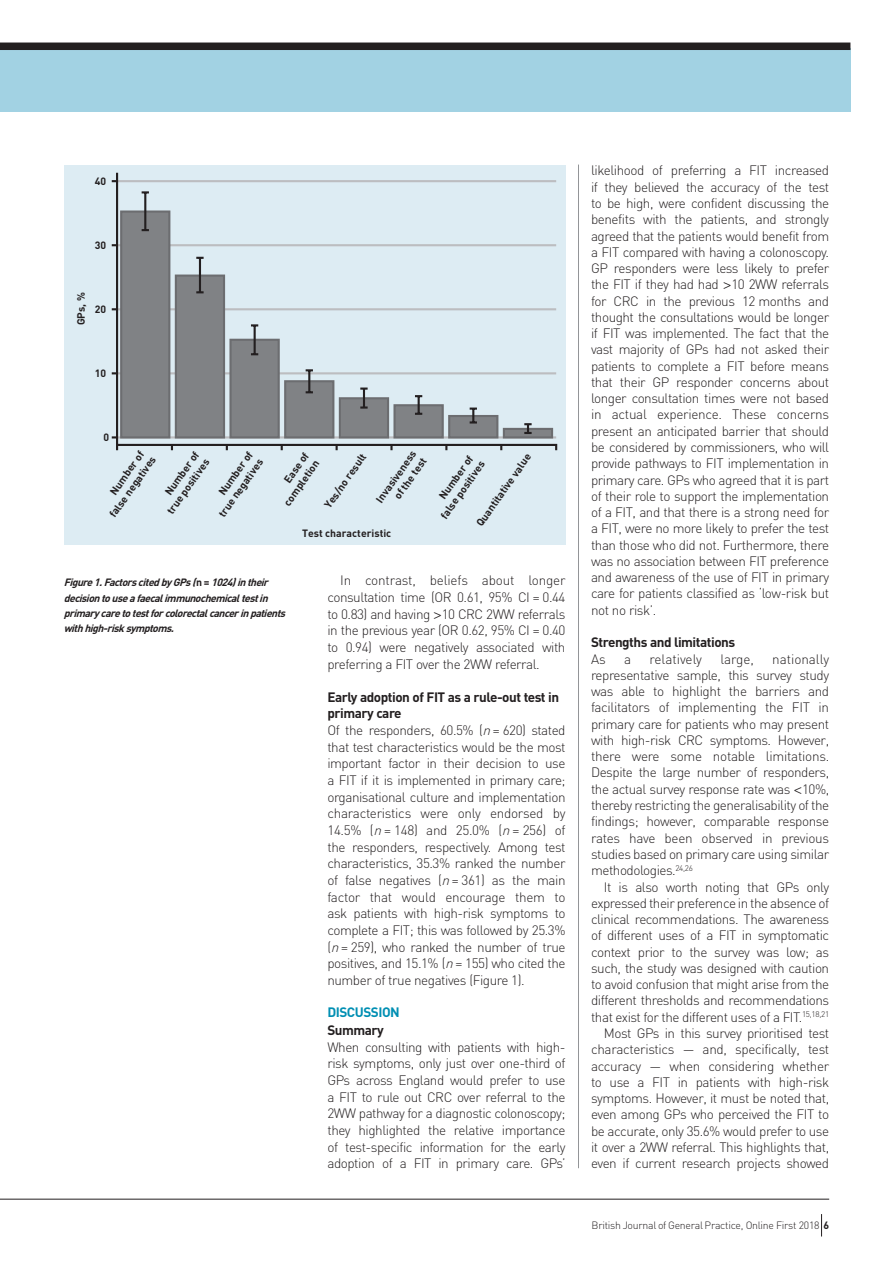
<style>
.page{position:relative;width:893px;height:1263px;background:#fff}
.page>*{position:absolute;margin:0;border:0;box-sizing:border-box;transform-origin:0 0}
.t1{font:300 13.5px/16.2px "DIN";letter-spacing:-.035em;color:#231f20;text-align:justify}
.t2{font:700 13.5px "DIN";letter-spacing:-.035em;color:#231f20}
.t3{font:700 13.5px "DIN";letter-spacing:-.035em;color:#008fb3}
.t4{font:300 13.5px "DIN";letter-spacing:-.005em;color:#231f20}
.t5{font:700 10.5px/12.6px "DIN";color:#231f20;text-align:right}
.t6{font:italic 700 10.5px/15px "DIN";color:#231f20}
.t7{font:300 10.5px "DIN";letter-spacing:-.025em;color:#231f20}
.s1{font-style:normal}
.s2{font-family:"Helvetica"}
.s3{font-weight:700}
.s4{font-style:italic}
</style>
<div class="page">
<div style="left:0;top:48px;width:850px;height:64px;background:#a2d2e3"></div>
<div style="left:0;top:43px;width:850px;height:7px;background:#231f20"></div>
<hr style="left:578px;top:165px;width:1px;height:1003px;background:#939598">
<div style="left:64px;top:165px;width:502px;height:380px;background:#ddecf3"></div>
<svg style="left:111px;top:172px;width:447px;height:279px"></svg>
<div style="left:120px;top:210px;width:50px;height:228px;background:#808285;border:2px solid #6c6d70"></div>
<svg style="left:142px;top:191px;width:7px;height:2px"></svg>
<svg style="left:142px;top:229px;width:7px;height:2px"></svg>
<hr style="left:144px;top:192px;width:2px;height:38px;background:#231f20">
<div style="left:175px;top:275px;width:50px;height:163px;background:#808285;border:2px solid #6c6d70"></div>
<svg style="left:196px;top:257px;width:8px;height:2px"></svg>
<svg style="left:196px;top:291px;width:8px;height:2px"></svg>
<hr style="left:199px;top:258px;width:2px;height:34px;background:#231f20">
<div style="left:229px;top:339px;width:51px;height:99px;background:#808285;border:2px solid #6c6d70"></div>
<svg style="left:251px;top:324px;width:7px;height:2px"></svg>
<svg style="left:251px;top:353px;width:7px;height:2px"></svg>
<hr style="left:254px;top:325px;width:2px;height:29px;background:#231f20">
<div style="left:284px;top:380px;width:50px;height:58px;background:#808285;border:2px solid #6c6d70"></div>
<svg style="left:306px;top:369px;width:7px;height:2px"></svg>
<svg style="left:306px;top:391px;width:7px;height:2px"></svg>
<hr style="left:308px;top:370px;width:2px;height:22px;background:#231f20">
<div style="left:339px;top:397px;width:50px;height:41px;background:#808285;border:2px solid #6c6d70"></div>
<svg style="left:360px;top:387px;width:8px;height:22px"></svg>
<div style="left:393px;top:404px;width:51px;height:34px;background:#808285;border:2px solid #6c6d70"></div>
<svg style="left:415px;top:395px;width:7px;height:20px"></svg>
<div style="left:448px;top:415px;width:50px;height:23px;background:#808285;border:2px solid #6c6d70"></div>
<svg style="left:470px;top:408px;width:7px;height:15px"></svg>
<div style="left:503px;top:428px;width:50px;height:10px;background:#808285;border:2px solid #6c6d70"></div>
<svg style="left:524px;top:423px;width:8px;height:11px"></svg>
<hr style="left:0;top:1199px;width:829px;height:1px;background:#231f20">
<svg style="left:821px;top:1214px;width:1px;height:22px"></svg>
<p class="t5" style="left:95px;top:174px;width:13px">40</p>
<p class="t5" style="left:95px;top:238px;width:13px">30</p>
<p class="t5" style="left:74px;top:325px;width:34px;rotate:-90deg">GPs, %</p>
<p class="t5" style="left:95px;top:302px;width:13px">20</p>
<p class="t5" style="left:95px;top:366px;width:13px">10</p>
<p class="t5" style="left:103px;top:431px;width:7px">0</p>
<p class="t5" style="left:96px;top:505px;width:74px;rotate:-55deg">Number of false negatives</p>
<p class="t5" style="left:154px;top:502px;width:67px;rotate:-55deg">Number of true positives</p>
<p class="t5" style="left:205px;top:505px;width:70px;rotate:-55deg">Number of true negatives</p>
<p class="t5" style="left:270px;top:493px;width:55px;rotate:-55deg">Ease of completion</p>
<p class="t5" style="left:321px;top:503px;width:66px;rotate:-55deg">Yes/no result</p>
<p class="t5" style="left:373px;top:498px;width:63px;rotate:-55deg">Invasiveness of the test</p>
<p class="t5" style="left:427px;top:507px;width:70px;rotate:-55deg">Number of false positives</p>
<p class="t5" style="left:473px;top:521px;width:88px;rotate:-55deg">Quantitative value</p>
<p class="t5" style="left:302px;top:527px;width:91px">Test characteristic</p>
<p class="t6" style="left:64px;top:575px;width:226px">Figure1.Factorscitedby GPs(<span class="s1">n =</span> 1024)intheir decisiontouseafaecalimmunochemicaltestin primary caretotestforcolorectalcancerinpatients withhigh-risksymptoms.</p>
<p class="t1" style="left:327px;top:572px;width:240px;line-height:16.6px;text-indent:13px">In contrast, beliefs about longer consultation time (OR 0.61, 95% CI = 0.44 to 0.83) and having <span class="s2">&gt;</span>10 CRC 2WW referrals in the previous year (OR 0.62, 95% CI = 0.40 to 0.94) were negatively associated with preferring a FIT over the 2WW referral.</p>
<p class="t1" style="left:327px;top:688px;width:240px;line-height:16.6px;text-align:left"><span class="s3">Early adoption of FIT as a rule-out test in primary care<br></span>Of the responders, 60.5% (<span class="s4">n</span>= 620) stated that test characteristics would be the most important factor in their decision to use a FIT if it is implemented in primary care; organisational culture and implementation characteristics were only endorsed by 14.5% (<span class="s4">n</span>= 148) and 25.0% (<span class="s4">n</span>= 256) of the responders, respectively. Among test characteristics, 35.3% ranked the number of false negatives (<span class="s4">n</span>= 361) as the main factor that would encourage them to ask patients with high-risk symptoms to complete a FIT; this was followed by 25.3% (<span class="s4">n</span>= 259), who ranked the number of true positives, and 15.1% (<span class="s4">n</span>= 155) who cited the number of true negatives (Figure 1).</p>
<p class="t3" style="left:327px;top:1003px;width:74px">DISCUSSION</p>
<p class="t2" style="left:327px;top:1021px;width:58px">Summary</p>
<p class="t1" style="left:327px;top:1038px;width:240px;line-height:16.6px">When consulting with patients with high&shy;risk symptoms, only just over one-third of GPs across England would prefer to use a FIT to rule out CRC over referral to the 2WW pathway for a diagnostic colonoscopy; they highlighted the relative importance of test-specific information for the early adoption of a FIT in primary care. GPs’</p>
<p class="t1" style="left:591px;top:162px;width:240px">likelihood of preferring a FIT increased if they believed the accuracy of the test to be high, were confident discussing the benefits with the patients, and strongly agreed that the patients would benefit from a FIT compared with having a colonoscopy.<br>GP responders were less likely to prefer the FIT if they had had <span class="s2">&gt;</span>10 2WW referrals for CRC in the previous 12 months and thought the consultations would be longer if FIT was implemented. The fact that the vast majority of GPs had not asked their patients to complete a FIT before means that their GP responder concerns about longer consultation times were not based in actual experience. These concerns present an anticipated barrier that should be considered by commissioners, who will provide pathways to FIT implementation in primary care. GPs who agreed that it is part of their role to support the implementation of a FIT, and that there is a strong need for a FIT, were no more likely to prefer the test than those who did not. Furthermore, there was no association between FIT preference and awareness of the use of FIT in primary care for patients classified as ‘low-risk but not no risk’.</p>
<p class="t2" style="left:591px;top:633px;width:146px">Strengths and limitations</p>
<p class="t1" style="left:591px;top:650px;width:16px">As</p>
<p class="t1" style="left:624px;top:650px;width:9px">a</p>
<p class="t4" style="left:650px;top:650px;width:54px">relatively</p>
<p class="t1" style="left:720px;top:650px;width:35px">large,</p>
<p class="t1" style="left:591px;top:650px;width:240px;text-indent:181px">nationally representative sample, this survey study was able to highlight the barriers and facilitators of implementing the FIT in primary care for patients who may present with high-risk CRC symptoms. However, there were some notable limitations.<br>Despite the large number of responders, the actual survey response rate was <span class="s2">&lt;</span>10%, thereby restricting the generalisability of the findings; however, comparable response rates have been observed in previous studies based on primary care using similar methodologies.<sup>24,26</sup></p>
<p class="t1" style="left:591px;top:878px;width:240px;text-align:right">It is also worth noting that GPs only expressed their preference in the absence of clinical recommendations. The awareness of different uses of a FIT in symptomatic context prior to the survey was low; as such, the study was designed with caution to avoid confusion that might arise from the different thresholds and recommendations that exist for the different uses of a FIT.<sup>15,18,21<br></sup>Most GPs in this survey prioritised test characteristics — and, specifically, test accuracy — when considering whether to use a FIT in patients with high-risk symptoms. However, it must be noted that, even among GPs who perceived the FIT to be accurate, only 35.6% would prefer to use it over a 2WW referral. This highlights that, even if current research projects showed</p>
<p class="t7" style="left:592px;top:1218px;width:239px">British Journal of General Practice, Online First 2018 <span class="s3">6</span></p>
</div>
